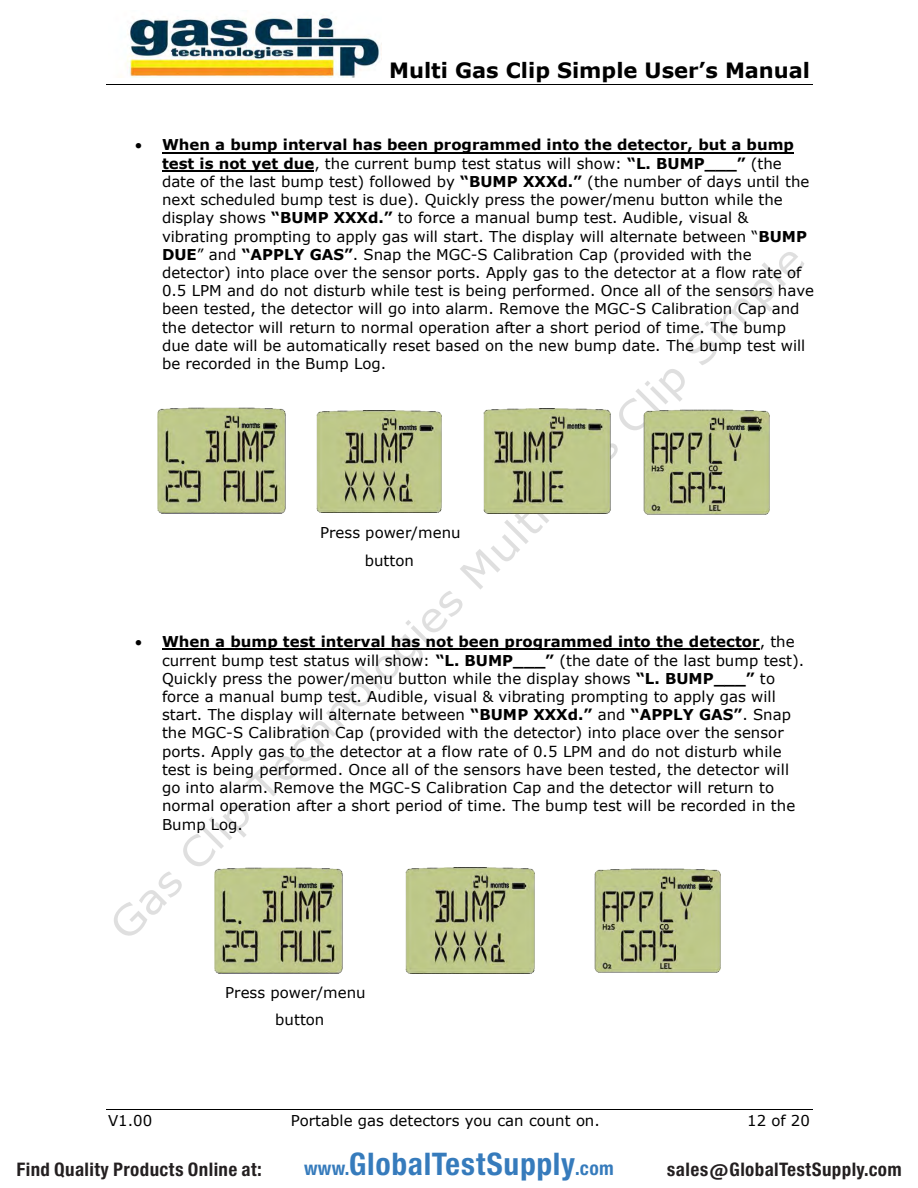
<style>
.page{position:relative;width:918px;height:1188px;background:#fff}
.page>*{position:absolute;margin:0;border:0;box-sizing:border-box;transform-origin:0 0}
.t1{font:29.7px "Europa Gro Nr 2 SBOP Bol Con";letter-spacing:.02em;color:#367bbc}
.t2{font:700 21px "Verdana";color:#000}
.t3{font:17.85px "Europa Gro Nr 2 SBOP Bol Con";letter-spacing:.02em;color:#231f20}
.t4{font:15px/18.3px "Verdana";color:#000}
.s1{font-weight:700}
.s2{font-size:18.3px}
</style>
<div class="page">
<svg style="left:114px;top:805px;width:135px;height:131px"></svg>
<svg style="left:245px;top:252px;width:559px;height:544px"></svg>
<hr style="left:106px;top:84px;width:706px;height:1px;background:#000">
<hr style="left:106px;top:1109px;width:706px;height:1px;background:#000">
<img style="left:120px;top:17px;width:260px;height:60px">
<hr style="left:162px;top:648px;width:598px;height:2px;background:#000">
<img style="left:484px;top:409px;width:127px;height:105px">
<img style="left:644px;top:410px;width:126px;height:104px">
<img style="left:157px;top:408px;width:128px;height:106px">
<img style="left:316px;top:410px;width:125px;height:103px">
<img style="left:214px;top:868px;width:129px;height:106px">
<img style="left:406px;top:868px;width:128px;height:106px">
<img style="left:594px;top:868px;width:126px;height:105px">
<hr style="left:162px;top:152px;width:632px;height:2px;background:#000">
<hr style="left:162px;top:171px;width:152px;height:1px;background:#000">
<h2 class="t2" style="left:389px;top:57px;width:422px">Multi Gas Clip Simple User’s Manual</h2>
<p class="t4" style="left:162px;top:135px;width:654px;text-indent:-27px">• <span class="s1">When a bump interval has been programmed into the detector, but a bump test is not yet due</span>, the current bump test status will show: <span class="s1">“L. BUMP___”</span> (the date of the last bump test) followed by <span class="s1">“BUMP XXXd.”</span> (the number of days until the next scheduled bump test is due). Quickly press the power/menu button while the display shows <span class="s1">“BUMP XXXd.”</span> to force a manual bump test. Audible, visual &amp; vibrating prompting to apply gas will start. The display will alternate between “<span class="s1">BUMP DUE</span>” and <span class="s1">“APPLY GAS”</span>. Snap the MGC-S Calibration Cap (provided with the detector) into place over the sensor ports. Apply gas to the detector at a flow rate of 0.5 LPM and do not disturb while test is being performed. Once all of the sensors have been tested, the detector will go into alarm. Remove the MGC-S Calibration Cap and the detector will return to normal operation after a short period of time. The bump due date will be automatically reset based on the new bump date. The bump test will be recorded in the Bump Log.</p>
<p class="t4" style="left:320px;top:523px;width:142px">Press power/menu</p>
<p class="t4" style="left:365px;top:550px;width:51px">button</p>
<p class="t4" style="left:162px;top:632px;width:644px;text-indent:-27px">• <span class="s1">When a bump test interval has not been programmed into the detector</span>, the current bump test status will show: <span class="s1">“L. BUMP___”</span> (the date of the last bump test).<br>Quickly press the power/menu button while the display shows <span class="s1">“L. BUMP___”</span> to force a manual bump test. Audible, visual &amp; vibrating prompting to apply gas will start. The display will alternate between <span class="s1">“BUMP XXXd.”</span> and <span class="s1">“APPLY GAS”</span>. Snap the MGC-S Calibration Cap (provided with the detector) into place over the sensor ports. Apply gas to the detector at a flow rate of 0.5 LPM and do not disturb while test is being performed. Once all of the sensors have been tested, the detector will go into alarm. Remove the MGC-S Calibration Cap and the detector will return to normal operation after a short period of time. The bump test will be recorded in the Bump Log.</p>
<p class="t4" style="left:225px;top:983px;width:142px">Press power/menu</p>
<p class="t4" style="left:275px;top:1010px;width:51px">button</p>
<p class="t4" style="left:108px;top:1111px;width:46px">V1.00</p>
<p class="t4" style="left:291px;top:1111px;width:311px">Portable gas detectors you can count on.</p>
<p class="t4" style="left:747px;top:1111px;width:64px">12 of 20</p>
<p class="t3" style="left:16px;top:1159px;width:247px">Find Quality Products Online at:</p>
<h1 class="t1" style="left:304px;top:1147px;width:311px"><span class="s2">www.</span>GlobalTestSupply<span class="s2">.com</span></h1>
<p class="t3" style="left:667px;top:1159px;width:236px">sales@GlobalTestSupply.com</p>
</div>
